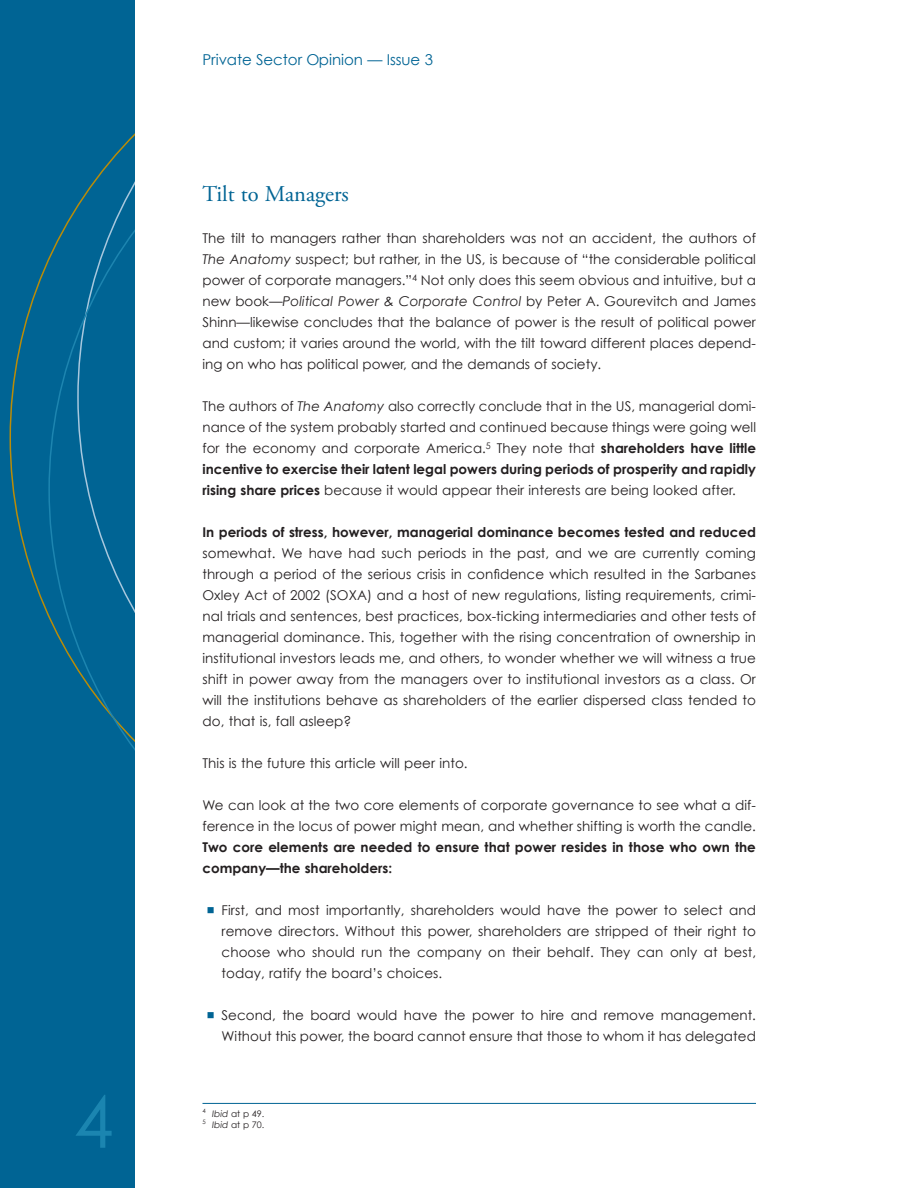
<style>
.page{position:relative;width:918px;height:1188px;background:#fff}
.page>*{position:absolute;margin:0;border:0;box-sizing:border-box;transform-origin:0 0}
.t1{font:72px "Century Gothic";color:#1b85b0}
.t2{font:22.5px "Adobe Garamond Pro";color:#006494}
.t3{font:15px "Century Gothic";letter-spacing:-.005em;color:#006494}
.t4{font:13.5px/21px "Century Gothic";letter-spacing:.005em;color:#231f20;text-align:justify}
.t5{font:700 13.5px/21px "Century Gothic";color:#231f20}
.t6{font:9px/10.8px "Century Gothic";color:#231f20}
.s1{font-style:italic}
.s2{font-weight:700}
.s3{color:#006494}
</style>
<div class="page">
<div style="left:0;top:0;width:135px;height:1188px;background:#006494"></div>
<svg style="left:10px;top:259px;width:38px;height:357px"></svg>
<svg style="left:48px;top:133px;width:87px;height:617px"></svg>
<hr style="left:202px;top:1103px;width:554px;height:1px;background:#006494">
<h1 class="t1" style="left:74px;top:1078px;width:41px">4</h1>
<p class="t3" style="left:202px;top:51px;width:232px">Private Sector Opinion — Issue 3</p>
<h2 class="t2" style="left:202px;top:180px;width:148px">Tilt to Managers</h2>
<p class="t4" style="left:202px;top:227px;width:555px">The tilt to managers rather than shareholders was not an accident, the authors of <span class="s1">The Anatomy</span> suspect; but rather, in the US, is because of “the considerable political power of corporate managers.”<sup>4</sup> Not only does this seem obvious and intuitive, but a new book—<span class="s1">Political Power &amp; Corporate Control</span> by Peter A. Gourevitch and James Shinn—likewise concludes that the balance of power is the result of political power and custom; it varies around the world, with the tilt toward different places depend&shy;ing on who has political power, and the demands of society.</p>
<p class="t4" style="left:202px;top:395px;width:555px">The authors of <span class="s1">The Anatomy</span> also correctly conclude that in the US, managerial domi&shy;nance of the system probably started and continued because things were going well for the economy and corporate America.<sup>5</sup> They note that <span class="s2">shareholders have little incentive to exercise their latent legal powers during periods of prosperity and rapidly rising share prices</span> because it would appear their interests are being looked after.</p>
<p class="t5" style="left:202px;top:521px;width:555px">In periods of stress, however, managerial dominance becomes tested and reduced</p>
<p class="t4" style="left:202px;top:542px;width:555px">somewhat. We have had such periods in the past, and we are currently coming through a period of the serious crisis in confidence which resulted in the Sarbanes Oxley Act of 2002 (SOXA) and a host of new regulations, listing requirements, crimi&shy;nal trials and sentences, best practices, box-ticking intermediaries and other tests of managerial dominance. This, together with the rising concentration of ownership in institutional investors leads me, and others, to wonder whether we will witness a true shift in power away from the managers over to institutional investors as a class. Or will the institutions behave as shareholders of the earlier dispersed class tended to do, that is, fall asleep?</p>
<p class="t4" style="left:202px;top:752px;width:267px">This is the future this article will peer into.</p>
<p class="t4" style="left:202px;top:794px;width:555px">We can look at the two core elements of corporate governance to see what a dif&shy;ference in the locus of power might mean, and whether shifting is worth the candle.</p>
<p class="t5" style="left:202px;top:836px;width:555px">Two core elements are needed to ensure that power resides in those who own the company—the shareholders:</p>
<p class="t4" style="left:222px;top:899px;width:536px;text-indent:-15px"><span class="s3">■</span> First, and most importantly, shareholders would have the power to select and remove directors. Without this power, shareholders are stripped of their right to choose who should run the company on their behalf. They can only at best, today, ratify the board’s choices.</p>
<p class="t4" style="left:207px;top:1004px;width:551px;text-align:right"><span class="s3">■</span> Second, the board would have the power to hire and remove management.<br>Without this power, the board cannot ensure that those to whom it has delegated</p>
<p class="t6" style="left:202px;top:1108px;width:63px"><sup>4</sup> <span class="s1">Ibid</span> at p 49.<br><sup>5</sup> <span class="s1">Ibid</span> at p 70.</p>
</div>
